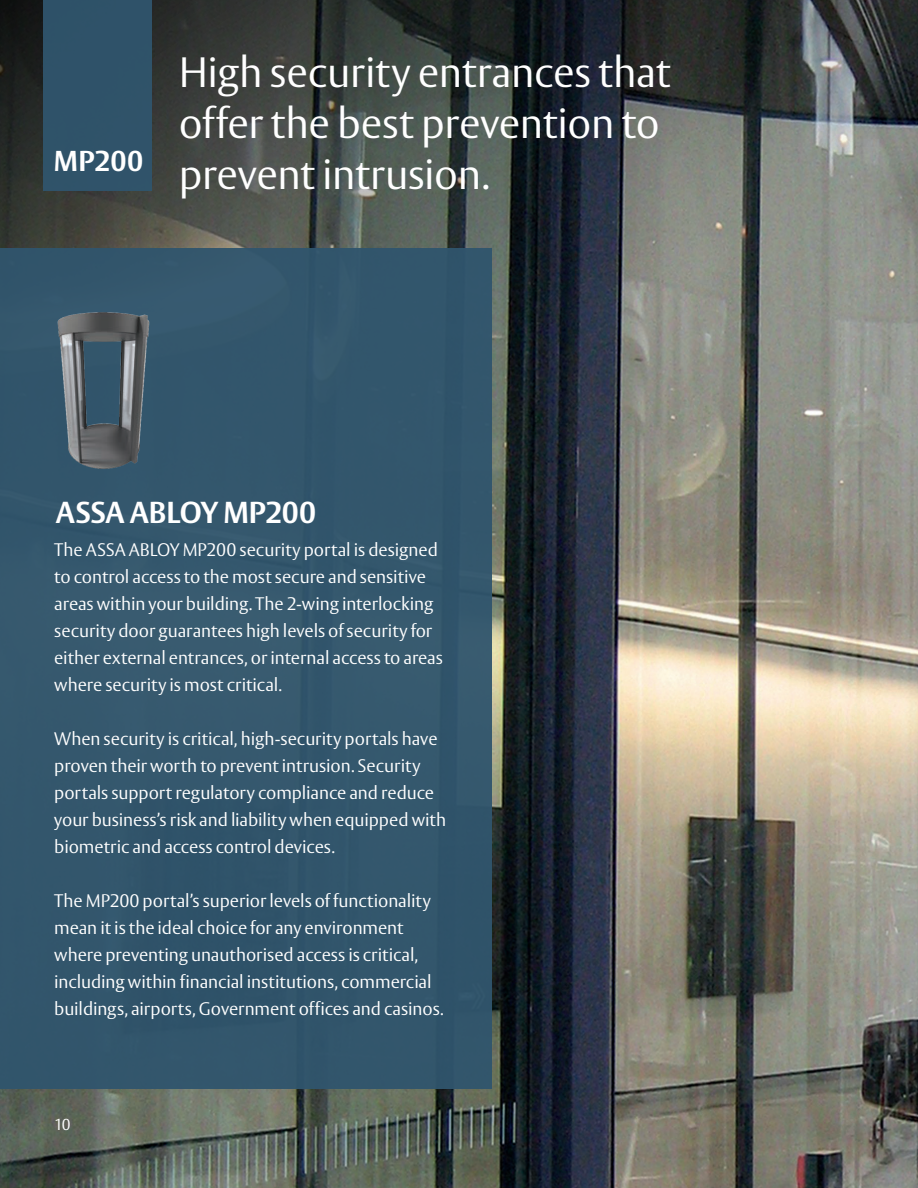
<style>
.page{position:relative;width:918px;height:1188px;background:#fff}
.page>*{position:absolute;margin:0;border:0;box-sizing:border-box;transform-origin:0 0}
.t1{font:300 42px/51px "ASSA Vesta";letter-spacing:-.01em;color:#fff}
.t2{font:700 30px "ASSA Vesta";letter-spacing:-.01em;color:#fff}
.t3{font:700 28.5px "ASSA Vesta";color:#fff}
.t4{font:300 18px/27px "ASSA Vesta";letter-spacing:-.005em;color:#fff}
.t5{font:300 15.75px "ASSA Vesta";color:#fff}
</style>
<div class="page">
<img style="left:0;top:0;width:918px;height:1188px">
<div style="left:0;top:249px;width:492px;height:840px;background:#33566c"></div>
<div style="left:44px;top:0;width:108px;height:191px;background:#30556d"></div>
<img style="left:57px;top:312px;width:93px;height:157px">
<h3 class="t3" style="left:54px;top:143px;width:91px">MP200</h3>
<h1 class="t1" style="left:179px;top:49px;width:493px">High security entrances that offer the best prevention to prevent intrusion.</h1>
<h2 class="t2" style="left:56px;top:494px;width:262px">ASSA ABLOY MP200</h2>
<p class="t4" style="left:54px;top:537px;width:390px">The ASSA ABLOY MP200 security portal is designed to control access to the most secure and sensitive areas within your building. The 2-wing interlocking security door guarantees high levels of security for either external entrances, or internal access to areas where security is most critical.</p>
<p class="t4" style="left:54px;top:726px;width:393px">When security is critical, high-security portals have proven their worth to prevent intrusion. Security portals support regulatory compliance and reduce your business’s risk and liability when equipped with biometric and access control devices.</p>
<p class="t4" style="left:54px;top:888px;width:391px">The MP200 portal’s superior levels of functionality mean it is the ideal choice for any environment where preventing unauthorised access is critical, including within financial institutions, commercial buildings, airports, Government offices and casinos.</p>
<p class="t5" style="left:54px;top:1115px;width:18px">10</p>
</div>
